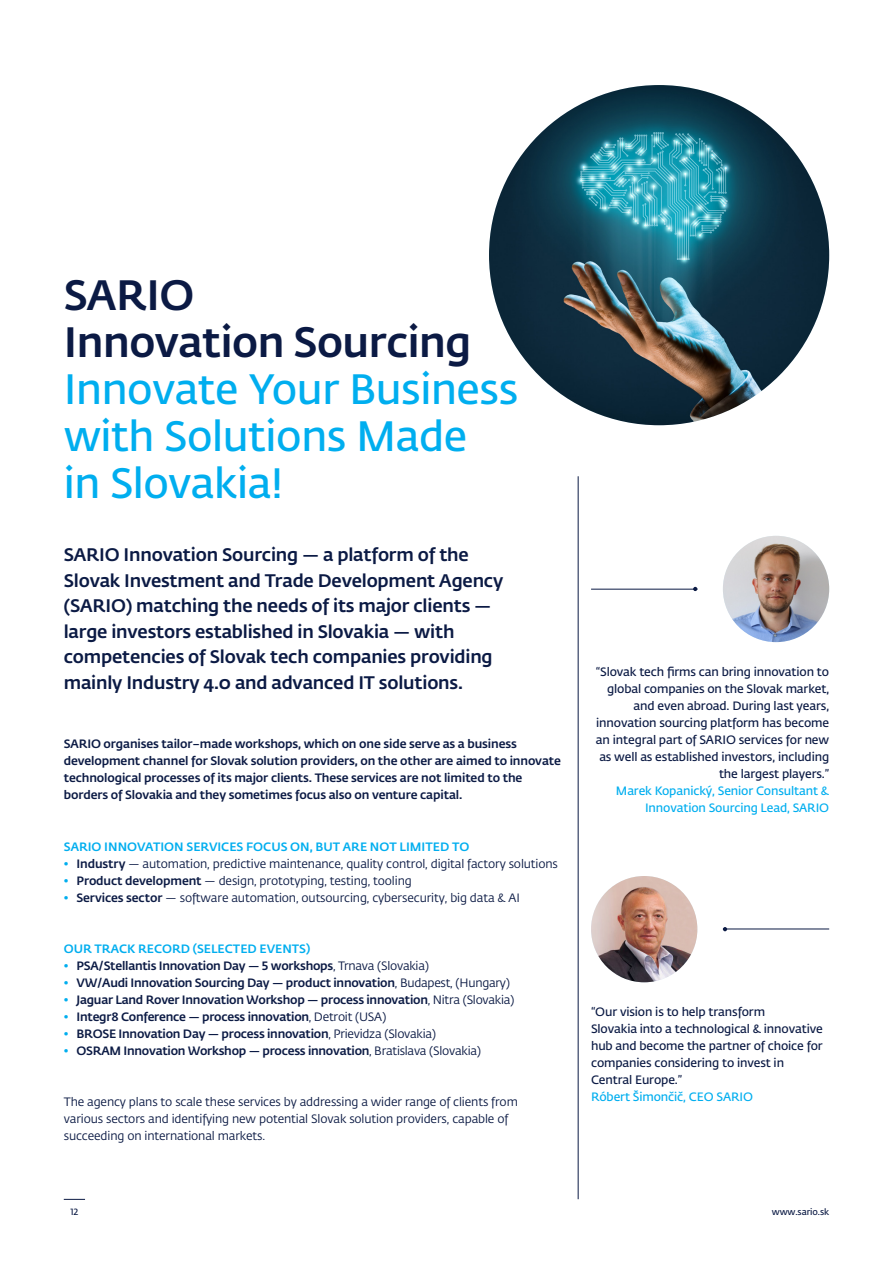
<style>
.page{position:relative;width:893px;height:1263px;background:#fff}
.page>*{position:absolute;margin:0;border:0;box-sizing:border-box;transform-origin:0 0}
.t1{font:600 42px "Fedra Sans Pro";letter-spacing:-.01em;color:#00aeef}
.t2{font:500 42px/46.8px "Fedra Sans Pro";letter-spacing:-.01em;color:#0b1a44}
.t3{font:500 18px/25.5px "Fedra Sans Pro";letter-spacing:-.01em;color:#0b1a44}
.t4{font:500 12px/17px "Fedra Sans Pro";letter-spacing:-.02em;color:#0b1a44}
.t5{font:12px/17px "Fedra Sans Pro";letter-spacing:-.01em;color:#0b1a44}
.t6{font:600 12px/17px "Fedra Sans Pro";letter-spacing:-.01em;color:#0b1a44;text-align:justify}
.t7{font:600 12px/17px "Fedra Sans Pro";letter-spacing:-.01em;color:#00aeef;text-align:right}
.t8{font:500 12px "Fedra Sans Pro";color:#00aeef}
.t9{font:600 9px "Fedra Sans Pro";letter-spacing:-.01em;color:#0b1a44}
.s1{color:#00aeef}
.s2{font-weight:500}
.s3{font-weight:400;color:#00aeef}
.s4{font-weight:400}
</style>
<div class="page">
<svg style="left:64px;top:1199px;width:21px;height:1px"></svg>
<img style="left:723px;top:536px;width:106px;height:106px;border-radius:53px">
<img style="left:591px;top:876px;width:106px;height:106px;border-radius:53px">
<img style="left:489px;top:85px;width:340px;height:340px;border-radius:170px">
<hr style="left:578px;top:476px;width:1px;height:723px;background:#0b1a44">
<hr style="left:591px;top:589px;width:106px;height:1px;background:#0b1a44">
<svg style="left:693px;top:587px;width:4px;height:4px"></svg>
<hr style="left:723px;top:929px;width:106px;height:1px;background:#0b1a44">
<svg style="left:723px;top:927px;width:4px;height:4px"></svg>
<p class="t2" style="left:64px;top:270px;width:409px">SARIO<br>Innovation Sourcing</p>
<p class="t1" style="left:64px;top:359px;width:456px">Innovate Your Business</p>
<p class="t1" style="left:64px;top:405px;width:405px">with Solutions Made</p>
<p class="t1" style="left:64px;top:452px;width:221px">in Slovakia!</p>
<p class="t3" style="left:64px;top:541px;width:407px">SARIO Innovation Sourcing — a platform of the</p>
<p class="t3" style="left:64px;top:567px;width:441px">Slovak Investment and Trade Development Agency (SARIO) matching the needs of its major clients —</p>
<p class="t3" style="left:64px;top:618px;width:430px">large investors established in Slovakia — with competencies of Slovak tech companies providing</p>
<p class="t3" style="left:64px;top:669px;width:401px">mainly Industry 4.0 and advanced IT solutions.</p>
<p class="t4" style="left:64px;top:735px;width:499px">SARIO organises tailor–made workshops, which on one side serve as a business development channel for Slovak solution providers, on the other are aimed to innovate technological processes of its major clients. These services are not limited to the borders of Slovakia and they sometimes focus also on venture capital.</p>
<p class="t8" style="left:64px;top:837px;width:407px">SARIO INNOVATION SERVICES FOCUS ON, BUT ARE NOT LIMITED TO</p>
<p class="t5" style="left:64px;top:854px;width:496px"><span class="s1">•</span> <span class="s2">Industry</span> — automation, predictive maintenance, quality control, digital factory solutions</p>
<p class="t5" style="left:64px;top:871px;width:349px"><span class="s1">•</span> <span class="s2">Product development</span> — design, prototyping, testing, tooling</p>
<p class="t5" style="left:64px;top:888px;width:458px"><span class="s1">•</span> <span class="s2">Services sector</span> — software automation, outsourcing, cybersecurity, big data &amp; AI</p>
<p class="t8" style="left:64px;top:939px;width:248px">OUR TRACK RECORD (SELECTED EVENTS)</p>
<p class="t4" style="left:64px;top:956px;width:367px"><span class="s3">•</span> PSA/Stellantis Innovation Day — 5 workshops<span class="s4">, Trnava (Slovakia)</span></p>
<p class="t4" style="left:64px;top:973px;width:448px"><span class="s3">•</span> VW/Audi Innovation Sourcing Day — product innovation<span class="s4">, Budapest, (Hungary)</span></p>
<p class="t4" style="left:64px;top:990px;width:452px"><span class="s3">•</span> Jaguar Land Rover Innovation Workshop — process innovation<span class="s4">, Nitra (Slovakia)</span></p>
<p class="t4" style="left:64px;top:1007px;width:324px"><span class="s3">•</span> Integr8 Conference — process innovation<span class="s4">, Detroit (USA)</span></p>
<p class="t4" style="left:64px;top:1024px;width:374px"><span class="s3">•</span> BROSE Innovation Day — process innovation<span class="s4">, Prievidza (Slovakia)</span></p>
<p class="t4" style="left:64px;top:1041px;width:419px"><span class="s3">•</span> OSRAM Innovation Workshop — process innovation<span class="s4">, Bratislava (Slovakia)</span></p>
<p class="t5" style="left:64px;top:1092px;width:456px">The agency plans to scale these services by addressing a wider range of clients from</p>
<p class="t5" style="left:64px;top:1109px;width:446px">various sectors and identifying new potential Slovak solution providers, capable of succeeding on international markets.</p>
<p class="t6" style="left:596px;top:663px;width:235px;text-align:right">“Slovak tech firms can bring innovation to global companies on the Slovak market, and even abroad. During last years, innovation sourcing platform has become an integral part of SARIO services for new as well as established investors, including the largest players.”</p>
<p class="t7" style="left:616px;top:782px;width:215px">Marek Kopanický, Senior Consultant &amp;<br>Innovation Sourcing Lead, SARIO</p>
<p class="t6" style="left:591px;top:1003px;width:175px">“Our vision is to help transform</p>
<p class="t6" style="left:591px;top:1020px;width:233px">Slovakia into a technological &amp; innovative hub and become the partner of choice for companies considering to invest in</p>
<p class="t6" style="left:591px;top:1071px;width:93px">Central Europe.”</p>
<p class="t7" style="left:591px;top:1088px;width:163px">Róbert Šimončič, CEO SARIO</p>
<p class="t9" style="left:70px;top:1205px;width:10px">12</p>
<p class="t9" style="left:772px;top:1205px;width:59px">www.sario.sk</p>
</div>
